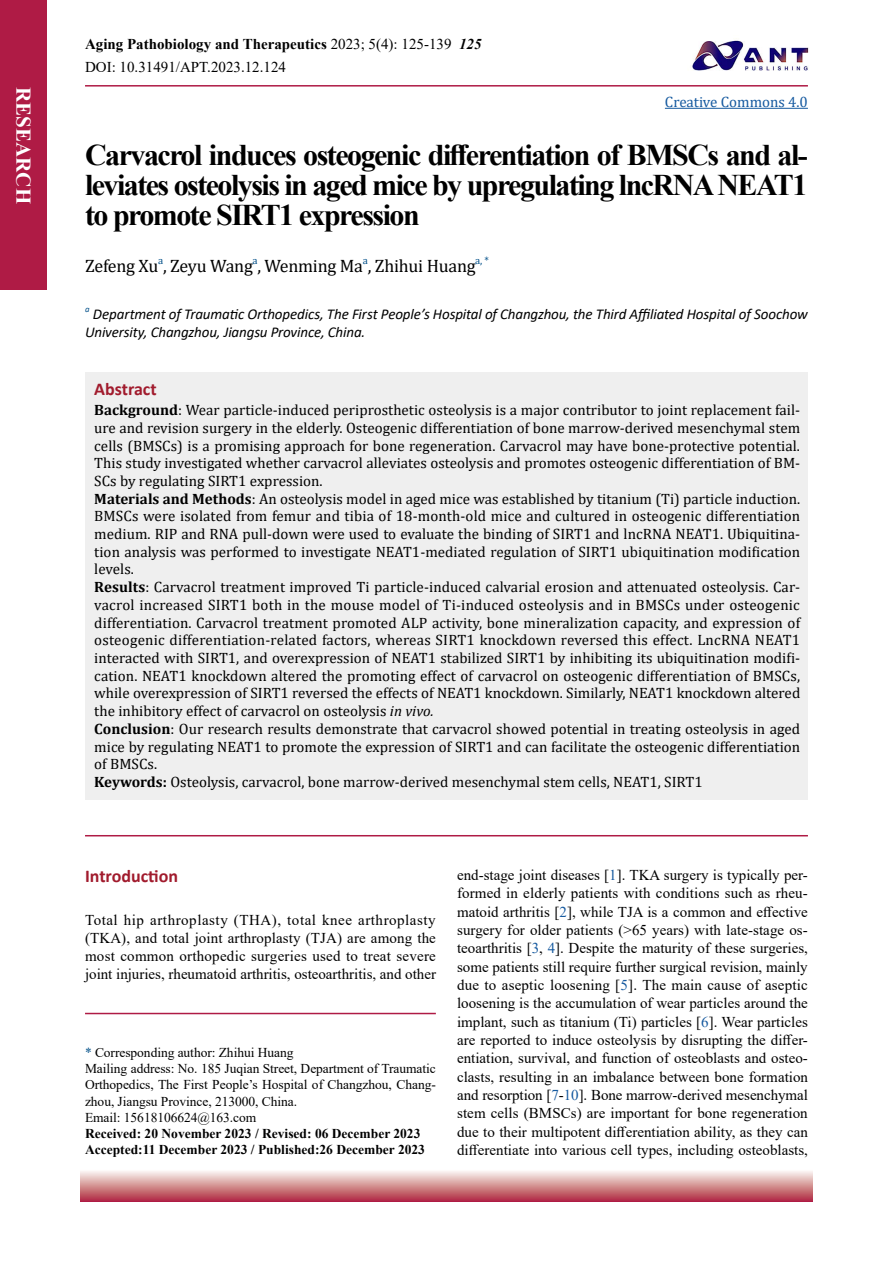
<style>
.page{position:relative;width:893px;height:1263px;background:#fff}
.page>*{position:absolute;margin:0;border:0;box-sizing:border-box;transform-origin:0 0}
.t1{font:700 30px/30px "Times New Roman";letter-spacing:-.05em;color:#000;text-align:justify}
.t2{font:700 21px "Times New Roman";color:#fff}
.t3{font:18px "Cambria";letter-spacing:-.015em;color:#000}
.t4{font:700 18px "Calibri";color:#a11b2d}
.t5{font:15px/17.7px "Cambria";color:#000}
.t6{font:15px/18.3px "Times New Roman";color:#000;text-align:justify}
.t7{font:italic 15px/18px "Calibri";letter-spacing:-.01em;color:#000}
.t8{font:15px "Cambria";color:#15599f}
.t9{font:13.5px/16.2px "Times New Roman";letter-spacing:-.005em;color:#000}
.t10{font:700 13.5px/16.2px "Times New Roman";color:#000}
.t11{font:10.5px "Cambria";color:#004f88}
.t12{font:italic 8.7px "Calibri";color:#004f88}
.s1{font-weight:700}
.s2{font-weight:700;font-style:italic}
.s3{font-style:italic}
.s4{color:#004f88}
.s5{color:#15599f}
</style>
<div class="page">
<div style="left:85px;top:372px;width:723px;height:428px;background:#efefef"></div>
<div style="left:0;top:0;width:47px;height:289px;background:#af1b45"></div>
<img style="left:690px;top:40px;width:119px;height:31px">
<hr style="left:85px;top:85px;width:723px;height:2px;background:#af1b45">
<hr style="left:665px;top:108px;width:143px;height:1px;background:#15599f">
<hr style="left:85px;top:835px;width:723px;height:1px;background:#af1b45">
<hr style="left:85px;top:1013px;width:351px;height:1px;background:#af1b45">
<div style="left:81px;top:1165px;width:731px;height:36px;background:linear-gradient(to bottom,#fff,#b23544)"></div>
<h2 class="t2" style="left:39px;top:87px;width:118px;rotate:90deg">RESEARCH</h2>
<p class="t6" style="left:85px;top:32px;width:398px;line-height:22.6px"><span class="s1">Aging Pathobiology and Therapeutics</span> 2023; 5(4): 125-139 <span class="s2">125<br></span>DOI: 10.31491/APT.2023.12.124</p>
<p class="t8" style="left:665px;top:93px;width:145px">Creative Commons 4.0</p>
<h1 class="t1" style="left:85px;top:139px;width:724px">Carvacrol induces osteogenic differentiation of BMSCs and al&shy;leviates osteolysis in aged mice by upregulating lncRNA NEAT1 to promote SIRT1 expression</h1>
<p class="t3" style="left:85px;top:256px;width:392px">Zefeng Xu , Zeyu Wang , Wenming Ma , Zhihui Huang</p>
<p class="t11" style="left:158px;top:254px;width:7px">a</p>
<p class="t11" style="left:253px;top:254px;width:7px">a</p>
<p class="t11" style="left:363px;top:254px;width:7px">a</p>
<p class="t11" style="left:475px;top:254px;width:15px">a, *</p>
<p class="t12" style="left:85px;top:303px;width:6px">a</p>
<p class="t7" style="left:85px;top:304px;width:724px;text-indent:8px">Department of Traumatic Orthopedics, The First People’s Hospital of Changzhou, the Third Affiliated Hospital of Soochow<br>University, Changzhou, Jiangsu Province, China.</p>
<p class="t4" style="left:94px;top:376px;width:64px">Abstract</p>
<p class="t5" style="left:94px;top:401px;width:707px"><span class="s1">Background</span>: Wear particle-induced periprosthetic osteolysis is a major contributor to joint replacement fail&shy;ure and revision surgery in the elderly. Osteogenic differentiation of bone marrow-derived mesenchymal stem cells (BMSCs) is a promising approach for bone regeneration. Carvacrol may have bone-protective potential.<br>This study investigated whether carvacrol alleviates osteolysis and promotes osteogenic differentiation of BM-SCs by regulating SIRT1 expression.<br><span class="s1">Materials and Methods</span>: An osteolysis model in aged mice was established by titanium (Ti) particle induction.<br>BMSCs were isolated from femur and tibia of 18-month-old mice and cultured in osteogenic differentiation medium. RIP and RNA pull-down were used to evaluate the binding of SIRT1 and lncRNA NEAT1. Ubiquitina&shy;tion analysis was performed to investigate NEAT1-mediated regulation of SIRT1 ubiquitination modification levels.<br><span class="s1">Results</span>: Carvacrol treatment improved Ti particle-induced calvarial erosion and attenuated osteolysis. Car&shy;vacrol increased SIRT1 both in the mouse model of Ti-induced osteolysis and in BMSCs under osteogenic differentiation. Carvacrol treatment promoted ALP activity, bone mineralization capacity, and expression of osteogenic differentiation-related factors, whereas SIRT1 knockdown reversed this effect. LncRNA NEAT1 interacted with SIRT1, and overexpression of NEAT1 stabilized SIRT1 by inhibiting its ubiquitination modifi&shy;cation. NEAT1 knockdown altered the promoting effect of carvacrol on osteogenic differentiation of BMSCs, while overexpression of SIRT1 reversed the effects of NEAT1 knockdown. Similarly, NEAT1 knockdown altered the inhibitory effect of carvacrol on osteolysis <span class="s3">in vivo.<br></span><span class="s1">Conclusion</span>: Our research results demonstrate that carvacrol showed potential in treating osteolysis in aged mice by regulating NEAT1 to promote the expression of SIRT1 and can facilitate the osteogenic differentiation of BMSCs.<br><span class="s1">Keywords:</span> Osteolysis, carvacrol, bone marrow-derived mesenchymal stem cells, NEAT1, SIRT1</p>
<p class="t4" style="left:85px;top:863px;width:95px">Introduction</p>
<p class="t6" style="left:85px;top:910px;width:352px">Total hip arthroplasty (THA), total knee arthroplasty (TKA), and total joint arthroplasty (TJA) are among the most common orthopedic surgeries used to treat severe joint injuries, rheumatoid arthritis, osteoarthritis, and other</p>
<p class="t9" style="left:85px;top:1044px;width:352px"><span class="s4">*</span> Corresponding author: Zhihui Huang<br>Mailing address: No. 185 Juqian Street, Department of Traumatic Orthopedics, The First People’s Hospital of Changzhou, Chang&shy;zhou, Jiangsu Province, 213000, China.<br>Email: 15618106624@163.com</p>
<p class="t10" style="left:85px;top:1125px;width:341px">Received: 20 November 2023 / Revised: 06 December 2023<br>Accepted:11 December 2023 / Published:26 December 2023</p>
<p class="t6" style="left:457px;top:865px;width:352px">end-stage joint diseases [<span class="s5">1</span>]. TKA surgery is typically per&shy;formed in elderly patients with conditions such as rheu&shy;matoid arthritis [<span class="s5">2</span>], while TJA is a common and effective surgery for older patients (&gt;65 years) with late-stage os&shy;teoarthritis [<span class="s5">3</span>, <span class="s5">4</span>]. Despite the maturity of these surgeries, some patients still require further surgical revision, mainly due to aseptic loosening [<span class="s5">5</span>]. The main cause of aseptic loosening is the accumulation of wear particles around the implant, such as titanium (Ti) particles [<span class="s5">6</span>]. Wear particles are reported to induce osteolysis by disrupting the differ&shy;entiation, survival, and function of osteoblasts and osteo&shy;clasts, resulting in an imbalance between bone formation and resorption [<span class="s5">7</span>-<span class="s5">10</span>]. Bone marrow-derived mesenchymal stem cells (BMSCs) are important for bone regeneration due to their multipotent differentiation ability, as they can differentiate into various cell types, including osteoblasts,</p>
</div>
